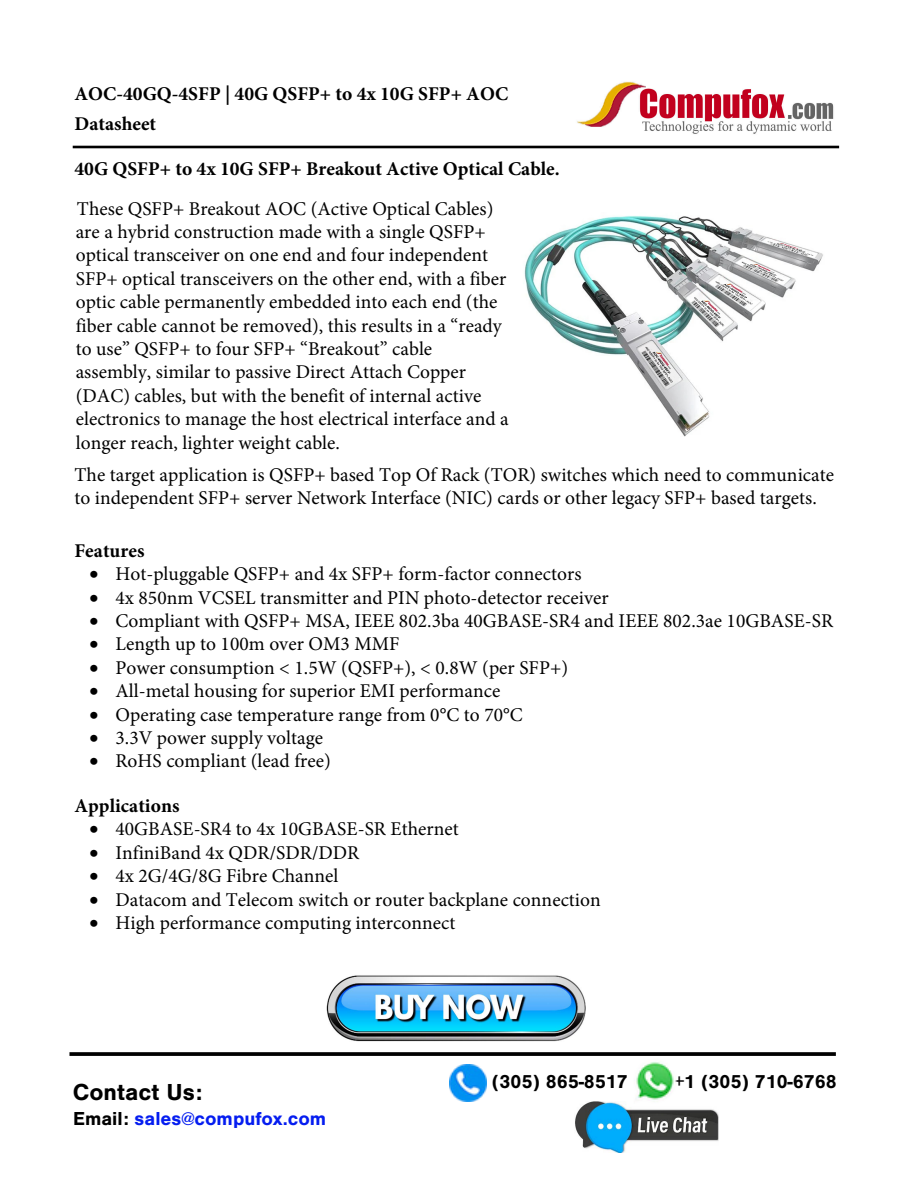
<style>
.page{position:relative;width:918px;height:1188px;background:#fff}
.page>*{position:absolute;margin:0;border:0;box-sizing:border-box;transform-origin:0 0}
.t1{font:700 24px "Nimbus San";color:#000}
.t2{font:19.5px/23.4px "Minion Pro";color:#000}
.t3{font:700 19.5px/29.8px "Minion Pro";color:#000}
.t4{font:700 19.5px "Nimbus San";color:#000}
.t5{font:700 19.5px "Nimbus San";color:#051df0}
.s1{color:#000}
</style>
<div class="page">
<img style="left:326px;top:975px;width:260px;height:66px">
<img style="left:575px;top:1102px;width:144px;height:50px">
<hr style="left:73px;top:146px;width:766px;height:2px;background:#000">
<svg style="left:69px;top:1052px;width:767px;height:4px;background:#101010"></svg>
<img style="left:632px;top:1062px;width:45px;height:41px">
<img style="left:449px;top:1064px;width:38px;height:38px">
<img style="left:577px;top:81px;width:257px;height:53px">
<img style="left:524px;top:216px;width:299px;height:221px">
<p class="t3" style="left:74px;top:78px;width:435px">AOC-40GQ-4SFP | 40G QSFP+ to 4x 10G SFP+ AOC<br>Datasheet</p>
<p class="t3" style="left:74px;top:154px;width:487px">40G QSFP+ to 4x 10G SFP+ Breakout Active Optical Cable.</p>
<p class="t2" style="left:76px;top:197px;width:435px">These QSFP+ Breakout AOC (Active Optical Cables) are a hybrid construction made with a single QSFP+ optical transceiver on one end and four independent SFP+ optical transceivers on the other end, with a fiber optic cable permanently embedded into each end (the fiber cable cannot be removed), this results in a “ready to use” QSFP+ to four SFP+ “Breakout” cable assembly, similar to passive Direct Attach Copper (DAC) cables, but with the benefit of internal active electronics to manage the host electrical interface and a longer reach, lighter weight cable.</p>
<p class="t2" style="left:74px;top:463px;width:761px">The target application is QSFP+ based Top Of Rack (TOR) switches which need to communicate to independent SFP+ server Network Interface (NIC) cards or other legacy SFP+ based targets.</p>
<p class="t3" style="left:74px;top:535px;width:71px">Features</p>
<p class="t2" style="left:89px;top:562px;width:494px">• Hot-pluggable QSFP+ and 4x SFP+ form-factor connectors</p>
<p class="t2" style="left:89px;top:586px;width:521px">• 4x 850nm VCSEL transmitter and PIN photo-detector receiver</p>
<p class="t2" style="left:89px;top:609px;width:745px">• Compliant with QSFP+ MSA, IEEE 802.3ba 40GBASE-SR4 and IEEE 802.3ae 10GBASE-SR</p>
<p class="t2" style="left:89px;top:633px;width:311px">• Length up to 100m over OM3 MMF</p>
<p class="t2" style="left:89px;top:656px;width:480px">• Power consumption &lt; 1.5W (QSFP+), &lt; 0.8W (per SFP+)</p>
<p class="t2" style="left:89px;top:679px;width:412px">• All-metal housing for superior EMI performance</p>
<p class="t2" style="left:89px;top:703px;width:435px">• Operating case temperature range from 0°C to 70°C</p>
<p class="t2" style="left:89px;top:726px;width:235px">• 3.3V power supply voltage</p>
<p class="t2" style="left:89px;top:750px;width:243px">• RoHS compliant (lead free)</p>
<p class="t3" style="left:74px;top:791px;width:107px">Applications</p>
<p class="t2" style="left:89px;top:818px;width:371px">• 40GBASE-SR4 to 4x 10GBASE-SR Ethernet</p>
<p class="t2" style="left:89px;top:841px;width:271px">• InfiniBand 4x QDR/SDR/DDR</p>
<p class="t2" style="left:89px;top:864px;width:251px">• 4x 2G/4G/8G Fibre Channel</p>
<p class="t2" style="left:89px;top:888px;width:513px">• Datacom and Telecom switch or router backplane connection</p>
<p class="t2" style="left:89px;top:911px;width:367px">• High performance computing interconnect</p>
<p class="t1" style="left:73px;top:1079px;width:131px">Contact Us:</p>
<p class="t5" style="left:73px;top:1108px;width:255px"><span class="s1">Email:</span> sales@compufox.com</p>
<p class="t4" style="left:492px;top:1071px;width:137px">(305) 865-8517</p>
<p class="t4" style="left:675px;top:1071px;width:164px">+1 (305) 710-6768</p>
</div>
